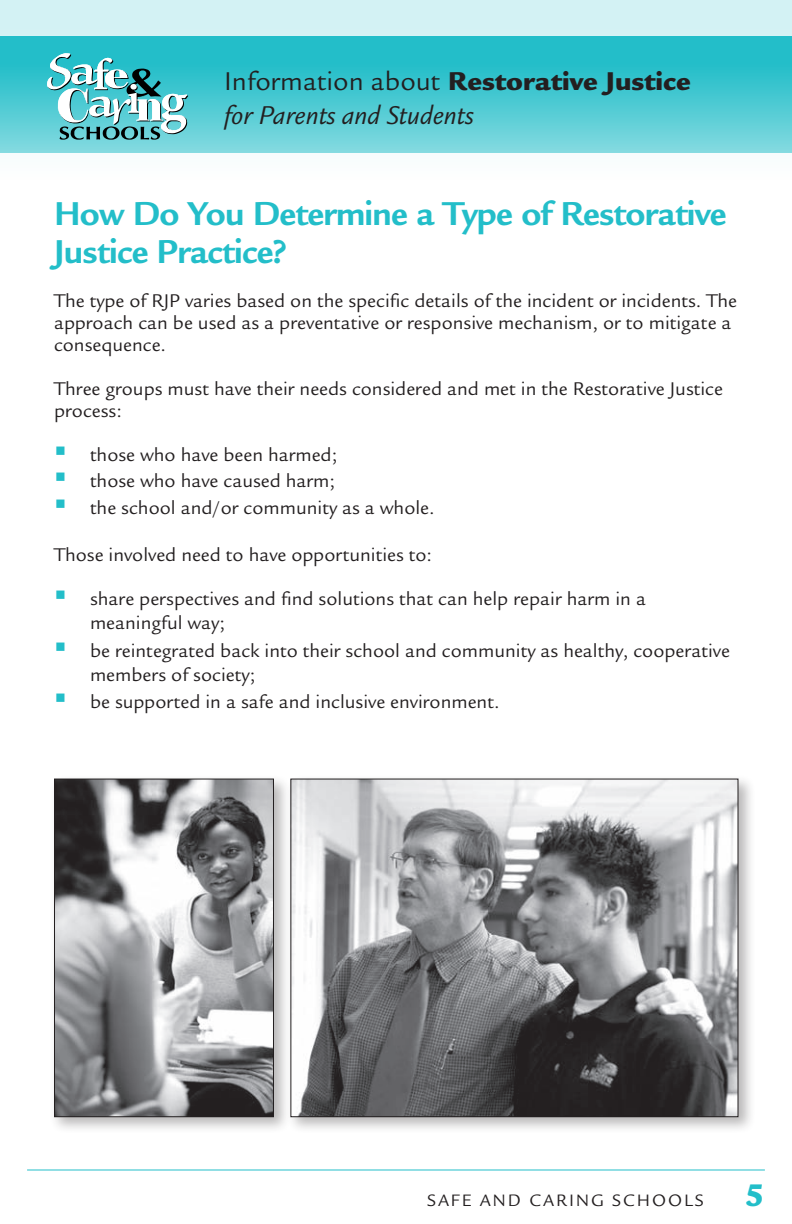
<style>
.page{position:relative;width:792px;height:1224px;background:#fff}
.page>*{position:absolute;margin:0;border:0;box-sizing:border-box;transform-origin:0 0}
.t1{font:700 36px/38px "Legacy Sans Std";letter-spacing:-.02em;color:#23bec9}
.t2{font:italic 28px/34px "Legacy Sans Std";color:#231f20}
.t3{font:20px/22px "Legacy Sans Std";color:#231f20}
.t4{font:18px "Legacy Sans Std";letter-spacing:.11em;color:#231f20}
.s1{font-style:normal}
.s2{font-weight:900;font-style:normal}
.s3{color:#23bec9}
.s4{font-weight:900;font-size:34px;color:#23bec9}
</style>
<div class="page">
<div style="left:0;top:0;width:792px;height:36px;background:#d3f2f4"></div>
<hr style="left:27px;top:1169px;width:738px;height:1px;background:#23bec9">
<svg style="left:0;top:36px;width:792px;height:117px;background:#47c8d1"></svg>
<svg style="left:47px;top:53px;width:141px;height:87px"></svg>
<div style="left:49px;top:774px;width:242px;height:361px;background:#231f20;opacity:.32"></div>
<img style="left:56px;top:781px;width:216px;height:334px">
<div style="left:54px;top:779px;width:220px;height:338px;border:1px solid #231f20"></div>
<div style="left:286px;top:774px;width:470px;height:361px;background:#231f20;opacity:.32"></div>
<img style="left:292px;top:781px;width:444px;height:334px">
<div style="left:290px;top:779px;width:448px;height:338px;border:1px solid #231f20"></div>
<h2 class="t2" style="left:224px;top:64px;width:468px"><span class="s1">Information about</span> <span class="s2">Restorative Justice </span>for Parents and Students</h2>
<p class="t1" style="left:54px;top:194px;width:674px">How Do You Determine a Type of Restorative<br>Justice Practice?</p>
<p class="t3" style="left:54px;top:289px;width:685px">The type of RJP varies based on the specific details of the incident or incidents. The approach can be used as a preventative or responsive mechanism, or to mitigate a consequence.</p>
<p class="t3" style="left:54px;top:377px;width:671px">Three groups must have their needs considered and met in the Restorative Justice process:</p>
<p class="t3" style="left:54px;top:443px;width:285px"><span class="s3">▪</span> those who have been harmed;</p>
<p class="t3" style="left:54px;top:470px;width:283px"><span class="s3">▪</span> those who have caused harm;</p>
<p class="t3" style="left:54px;top:497px;width:382px"><span class="s3">▪</span> the school and/or community as a whole.</p>
<p class="t3" style="left:54px;top:543px;width:380px">Those involved need to have opportunities to:</p>
<p class="t3" style="left:90px;top:586px;width:558px;line-height:24px;text-indent:-36px"><span class="s3">▪</span> share perspectives and find solutions that can help repair harm in a meaningful way;</p>
<p class="t3" style="left:90px;top:639px;width:641px;line-height:24px;text-indent:-36px"><span class="s3">▪</span> be reintegrated back into their school and community as healthy, cooperative members of society;</p>
<p class="t3" style="left:54px;top:691px;width:447px"><span class="s3">▪</span> be supported in a safe and inclusive environment.</p>
<p class="t4" style="left:427px;top:1190px;width:338px">SAFE AND CARING SCHOOLS <span class="s4">5</span></p>
</div>
